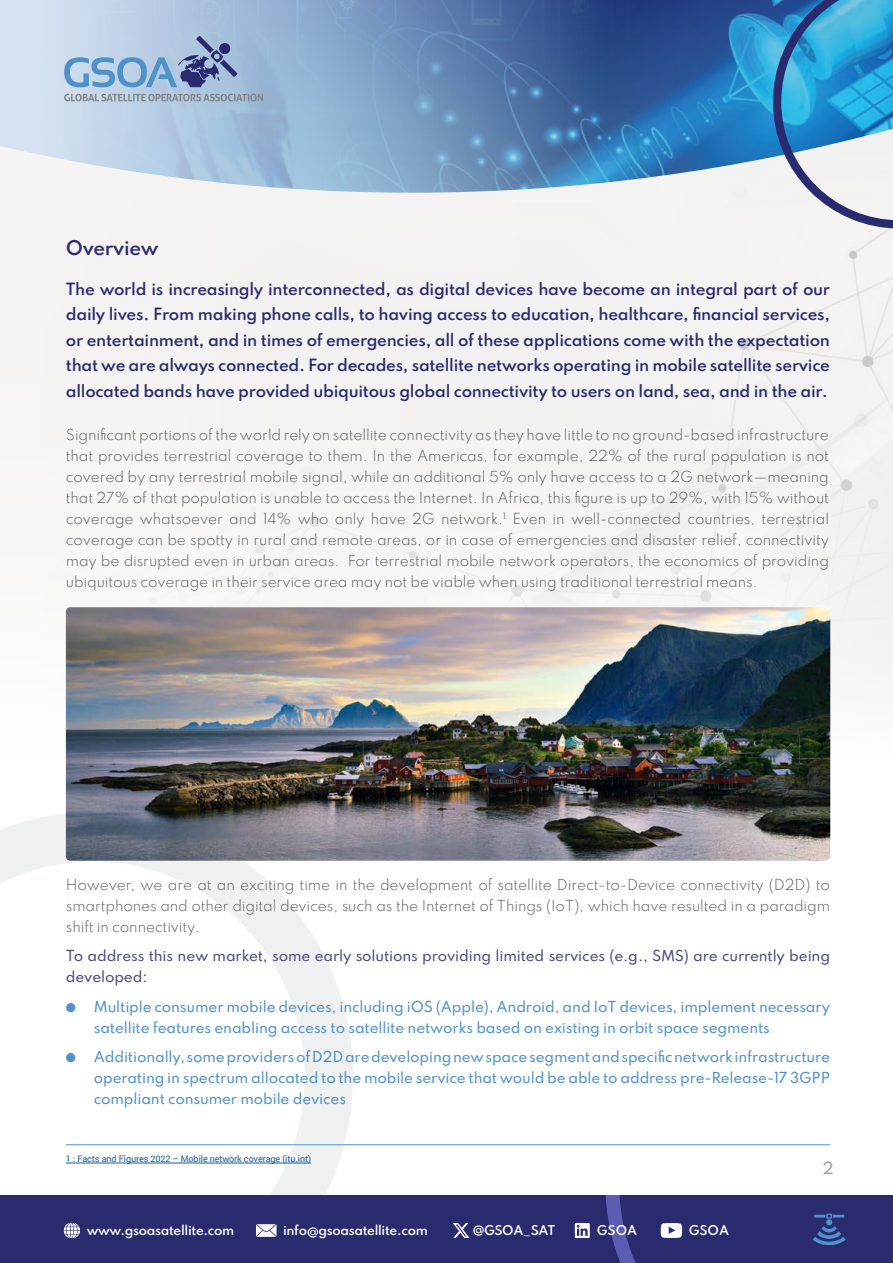
<style>
.page{position:relative;width:893px;height:1263px;background:#fff}
.page>*{position:absolute;margin:0;border:0;box-sizing:border-box;transform-origin:0 0}
.t1{font:100 18px "Spartan";letter-spacing:-.02em;color:#2a2a6f}
.t2{font:100 15px/25.5px "Spartan";letter-spacing:-.02em;color:#2a2a6f;text-align:justify}
.t3{font:100 15px "Spartan";color:#9f9fa0}
.t4{font:100 13.5px/21px "Spartan";letter-spacing:-.01em;color:#57585a;text-align:justify}
.t5{font:100 13.5px/21px "Spartan";letter-spacing:-.01em;color:#4f92ca}
.t6{font:100 13.5px/21px "Spartan";letter-spacing:-.01em;color:#4c4a7f}
.t7{font:100 12px "Spartan";letter-spacing:-.03em;color:#fff}
.t8{font:9px "Roboto";letter-spacing:-.01em;color:#175d9e}
</style>
<div class="page">
<svg style="left:0;top:812px;width:353px;height:384px"></svg>
<div style="left:0;top:193px;width:773px;height:16px;background:#f4f3f2"></div>
<svg style="left:0;top:0;width:773px;height:193px;background:#7ca0c5"></svg>
<svg style="left:773px;top:0;width:120px;height:229px"></svg>
<hr style="left:66px;top:1163px;width:245px;height:1px;background:#175d9e">
<hr style="left:66px;top:1144px;width:764px;height:1px;background:#4f92ca">
<svg style="left:64px;top:36px;width:173px;height:51px;background:#96b0d1"></svg>
<svg style="left:64px;top:94px;width:199px;height:7px"></svg>
<div style="left:0;top:1196px;width:893px;height:67px;background:#2a2a6f"></div>
<svg style="left:575px;top:1223px;width:15px;height:15px"></svg>
<svg style="left:64px;top:1222px;width:16px;height:16px"></svg>
<svg style="left:256px;top:1224px;width:21px;height:13px"></svg>
<svg style="left:605px;top:1196px;width:241px;height:67px"></svg>
<svg style="left:453px;top:1223px;width:16px;height:15px"></svg>
<img style="left:66px;top:607px;width:764px;height:254px">
<h1 class="t1" style="left:66px;top:234px;width:94px">Overview</h1>
<p class="t2" style="left:66px;top:275px;width:766px">The world is increasingly interconnected, as digital devices have become an integral part of our daily lives. From making phone calls, to having access to education, healthcare, financial services, or entertainment, and in times of emergencies, all of these applications come with the expectation that we are always connected. For decades, satellite networks operating in mobile satellite service allocated bands have provided ubiquitous global connectivity to users on land, sea, and in the air.</p>
<p class="t4" style="left:66px;top:423px;width:765px">Significant portions of the world rely on satellite connectivity as they have little to no ground-based infrastructure that provides terrestrial coverage to them. In the Americas, for example, 22% of the rural population is not covered by any terrestrial mobile signal, while an additional 5% only have access to a 2G network—meaning that 27% of that population is unable to access the Internet. In Africa, this figure is up to 29%, with 15% without coverage whatsoever and 14% who only have 2G network.<sup>1</sup> Even in well-connected countries, terrestrial coverage can be spotty in rural and remote areas, or in case of emergencies and disaster relief, connectivity may be disrupted even in urban areas. For terrestrial mobile network operators, the economics of providing ubiquitous coverage in their service area may not be viable when using traditional terrestrial means.</p>
<p class="t4" style="left:66px;top:873px;width:766px">However, we are at an exciting time in the development of satellite Direct-to-Device connectivity (D2D) to smartphones and other digital devices, such as the Internet of Things (IoT), which have resulted in a paradigm shift in connectivity.</p>
<p class="t6" style="left:66px;top:945px;width:766px">To address this new market, some early solutions providing limited services (e.g., SMS) are currently being developed:</p>
<p class="t5" style="left:94px;top:995px;width:738px;text-indent:-28px">● Multiple consumer mobile devices, including iOS (Apple), Android, and IoT devices, implement necessary satellite features enabling access to satellite networks based on existing in orbit space segments</p>
<p class="t5" style="left:94px;top:1046px;width:738px;text-align:justify;text-indent:-28px">● Additionally, some providers of D2D are developing new space segment and specific network infrastructure operating in spectrum allocated to the mobile service that would be able to address pre-Release-17 3GPP compliant consumer mobile devices</p>
<p class="t8" style="left:66px;top:1153px;width:247px">1 : Facts and Figures 2022 – Mobile network coverage (itu.int)</p>
<p class="t7" style="left:87px;top:1221px;width:149px">www.gsoasatellite.com</p>
<p class="t7" style="left:283px;top:1221px;width:146px">info@gsoasatellite.com</p>
<p class="t7" style="left:472px;top:1221px;width:84px">@GSOA_SAT</p>
<p class="t7" style="left:597px;top:1221px;width:42px">GSOA</p>
<p class="t7" style="left:689px;top:1221px;width:42px">GSOA</p>
<p class="t3" style="left:823px;top:1156px;width:12px">2</p>
</div>
